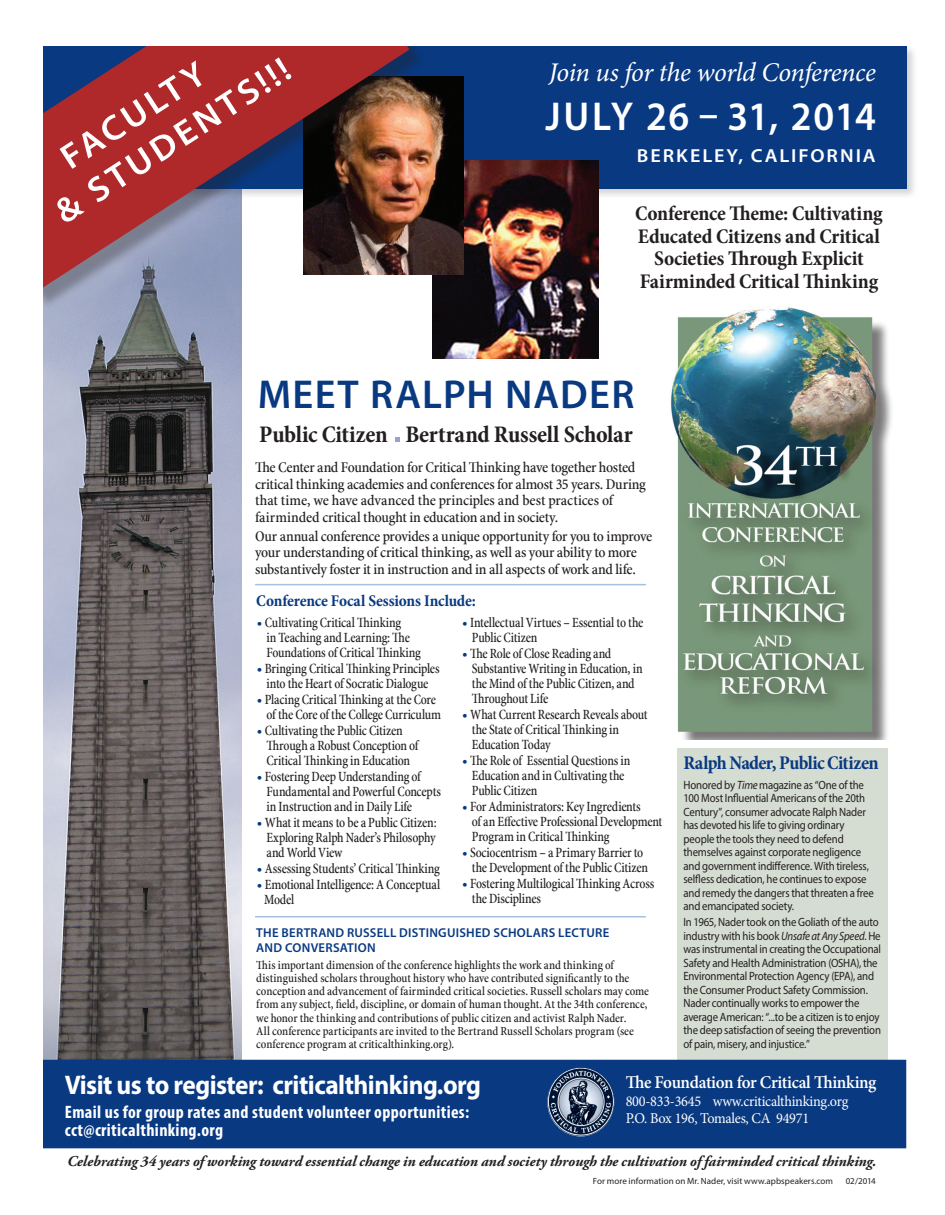
<style>
.page{position:relative;width:945px;height:1215px;background:#fff}
.page>*{position:absolute;margin:0;border:0;box-sizing:border-box;transform-origin:0 0}
.t1{font:600 40.5px "Myriad Pro";letter-spacing:.025em;color:#fff;scale:.96 1}
.t2{font:600 40.5px "Myriad Pro";letter-spacing:.03em;color:#083981}
.t3{font:600 35.1px/42.6px "Myriad Pro";color:#fff;scale:1.07 1}
.t4{font:700 27px "Myriad Pro";letter-spacing:-.02em;color:#fff;scale:.94 1}
.t5{font:italic 27px "Minion Pro";letter-spacing:-.02em;color:#fff}
.t6{font:700 condensed 24px "Minion Pro";letter-spacing:-.01em;color:#231f20}
.t7{font:700 condensed 21px/22.5px "Minion Pro";letter-spacing:-.01em;color:#231f20;text-align:center}
.t8{font:700 condensed 19.5px "Minion Pro";letter-spacing:-.035em;color:#083981}
.t9{font:600 18.9px "Myriad Pro";letter-spacing:.1em;color:#fff;scale:1.07 1}
.t10{font:700 condensed 18px/18px "Myriad Pro";letter-spacing:.02em;color:#fff}
.t11{font:600 18px "Minion Pro";letter-spacing:-.02em;color:#fff;scale:.95 1}
.t12{font:700 condensed 16.5px "Minion Pro";letter-spacing:-.015em;color:#083981}
.t13{font:15px/16.5px "Minion Pro Medium Cn Capt";letter-spacing:-.015em;color:#231f20}
.t14{font:italic 700 15px "Adobe Garamond Pro";letter-spacing:-.005em;color:#231f20}
.t15{font:15px/16.5px "Minion Pro";letter-spacing:-.02em;color:#fff;scale:.95 1}
.t16{font:14.25px/15px "Minion Pro Medium Cn Capt";letter-spacing:-.015em;color:#231f20;scale:.9 1}
.t17{font:600 12.9px/15px "Myriad Pro";letter-spacing:.02em;color:#083981}
.t18{font:12.45px/13px "Minion Pro Medium Cn Capt";color:#231f20;scale:.95 1}
.t19{font:12px/13.5px "Myriad Pro";letter-spacing:-.015em;color:#231f20;scale:.9 1}
.t20{font:9px "Myriad Pro";letter-spacing:.01em;color:#231f20}
.s1{color:#083981}
.s2{font-style:italic}
</style>
<div class="page">
<img style="left:43px;top:310px;width:198px;height:750px">
<div style="left:40px;top:44px;width:878px;height:156px;background:#231f20;opacity:.2"></div>
<div style="left:42px;top:46px;width:864px;height:142px;background:#083981"></div>
<div style="left:677px;top:748px;width:210px;height:320px;background:#d5dcd2"></div>
<img style="left:670px;top:306px;width:222px;height:434px">
<hr style="left:255px;top:584px;width:391px;height:1px;background:#a5c0df">
<div style="left:42px;top:1060px;width:864px;height:88px;background:#083981"></div>
<img style="left:547px;top:1068px;width:67px;height:68px">
<svg style="left:395px;top:437px;width:5px;height:4px"></svg>
<hr style="left:255px;top:916px;width:391px;height:2px;background:#a5c0df">
<img style="left:432px;top:161px;width:167px;height:198px">
<img style="left:427px;top:76px;width:36px;height:198px">
<div style="left:0;top:0;width:427px;height:310px;background:#231f20;opacity:.35"></div>
<svg style="left:0;top:0;width:409px;height:292px"></svg>
<div style="left:34px;top:0;width:888px;height:46px;background:#fff"></div>
<div style="left:0;top:40px;width:42px;height:1155px;background:#fff"></div>
<h2 class="t3" style="left:23px;top:160px;width:257px;text-indent:34px;rotate:-33deg">FA CULTY<br>&amp; STUDEN TS!!!</h2>
<h3 class="t5" style="left:549px;top:54px;width:328px">Join us for the world Conference</h3>
<h1 class="t1" style="left:545px;top:91px;width:346px">JULY 26 – 31, 2014</h1>
<h3 class="t9" style="left:637px;top:143px;width:225px">BERKELEY, CALIFORNIA</h3>
<h3 class="t7" style="left:635px;top:202px;width:249px">Conference Theme: Cultivating<br>Educated Citizens and Critical<br>Societies Through Explicit<br>Fairminded Critical Thinking</h3>
<h1 class="t2" style="left:258px;top:368px;width:354px">MEET RALPH NADER</h1>
<h3 class="t6" style="left:259px;top:417px;width:375px">Public Citizen Bertrand Russell Scholar</h3>
<p class="t13" style="left:255px;top:460px;width:392px">The Center and Foundation for Critical Thinking have together hosted critical thinking academies and conferences for almost 35 years. During that time, we have advanced the principles and best practices of fairminded critical thought in education and in society.</p>
<p class="t13" style="left:255px;top:528px;width:399px">Our annual conference provides a unique opportunity for you to improve your understanding of critical thinking, as well as your ability to more substantively foster it in instruction and in all aspects of work and life.</p>
<p class="t12" style="left:256px;top:589px;width:221px">Conference Focal Sessions Include:</p>
<p class="t16" style="left:267px;top:615px;width:173px;text-indent:-10px"><span class="s1">•</span> Cultivating Critical Thinking<br>in Teaching and Learning: The<br>Foundations of Critical Thinking</p>
<p class="t16" style="left:257px;top:662px;width:204px;text-align:center"><span class="s1">•</span> Bringing Critical Thinking Principles into the Heart of Socratic Dialogue</p>
<p class="t16" style="left:267px;top:693px;width:196px;text-indent:-10px"><span class="s1">•</span> Placing Critical Thinking at the Core of the Core of the College Curriculum</p>
<p class="t16" style="left:267px;top:724px;width:170px;text-indent:-10px"><span class="s1">•</span> Cultivating the Public Citizen<br>Through a Robust Conception of<br>Critical Thinking in Education</p>
<p class="t16" style="left:267px;top:770px;width:195px;text-indent:-10px"><span class="s1">•</span> Fostering Deep Understanding of<br>Fundamental and Powerful Concepts in Instruction and in Daily Life</p>
<p class="t16" style="left:267px;top:816px;width:190px;text-align:justify;text-indent:-10px"><span class="s1">•</span> What it means to be a Public Citizen:<br>Exploring Ralph Nader’s Philosophy and World View</p>
<p class="t16" style="left:257px;top:862px;width:205px"><span class="s1">•</span> Assessing Students’ Critical Thinking</p>
<p class="t16" style="left:264px;top:878px;width:197px;text-indent:-7px"><span class="s1">•</span> Emotional Intelligence: A Conceptual<br>Model</p>
<p class="t16" style="left:472px;top:615px;width:192px;text-indent:-10px"><span class="s1">•</span> Intellectual Virtues – Essential to the<br>Public Citizen</p>
<p class="t16" style="left:472px;top:647px;width:191px;text-indent:-10px"><span class="s1">•</span> The Role of Close Reading and<br>Substantive Writing in Education, in the Mind of the Public Citizen, and<br>Throughout Life</p>
<p class="t16" style="left:472px;top:708px;width:197px;text-indent:-10px"><span class="s1">•</span> What Current Research Reveals about the State of Critical Thinking in<br>Education Today</p>
<p class="t16" style="left:472px;top:754px;width:178px;text-indent:-10px"><span class="s1">•</span> The Role of Essential Questions in<br>Education and in Cultivating the<br>Public Citizen</p>
<p class="t16" style="left:472px;top:800px;width:213px;text-indent:-10px"><span class="s1">•</span> For Administrators: Key Ingredients<br>of an Effective Professional Development<br>Program in Critical Thinking</p>
<p class="t16" style="left:472px;top:846px;width:197px;text-indent:-10px"><span class="s1">•</span> Sociocentrism – a Primary Barrier to the Development of the Public Citizen</p>
<p class="t16" style="left:472px;top:877px;width:204px;text-indent:-10px"><span class="s1">•</span> Fostering Multilogical Thinking Across the Disciplines</p>
<h3 class="t8" style="left:684px;top:749px;width:197px">Ralph Nader, Public Citizen</h3>
<p class="t19" style="left:684px;top:778px;width:213px">Honored by <span class="s2">Time</span> magazine as “One of the 100 Most Influential Americans of the 20th Century”, consumer advocate Ralph Nader has devoted his life to giving ordinary people the tools they need to defend themselves against corporate negligence and government indifference. With tireless, selfless dedication, he continues to expose and remedy the dangers that threaten a free and emancipated society.</p>
<p class="t19" style="left:684px;top:915px;width:221px">In 1965, Nader took on the Goliath of the auto industry with his book <span class="s2">Unsafe at Any Speed</span>. He was instrumental in creating the Occupational Safety and Health Administration (OSHA), the Environmental Protection Agency (EPA), and the Consumer Product Safety Commission.<br>Nader continually works to empower the average American: “...to be a citizen is to enjoy the deep satisfaction of seeing the prevention of pain, misery, and injustice.”</p>
<p class="t11" style="left:626px;top:1070px;width:265px">The Foundation for Critical Thinking</p>
<p class="t15" style="left:626px;top:1093px;width:236px">800-833-3645 www.criticalthinking.org<br>P.O. Box 196, Tomales, CA 94971</p>
<p class="t14" style="left:67px;top:1153px;width:811px">Celebrating 34 years of working toward essential change in education and society through the cultivation of fairminded critical thinking.</p>
<p class="t20" style="left:593px;top:1176px;width:242px">For more information on Mr. Nader, visit www.apbspeakers.com</p>
<p class="t20" style="left:846px;top:1176px;width:32px">02/2014</p>
<p class="t17" style="left:256px;top:925px;width:347px;text-indent:79px">D RUSSELL DISTINGUISHED SCHOLARS LECTURE<br>AN D CONVERSATION</p>
<p class="t18" style="left:256px;top:959px;width:415px">This important dimension of the conference highlights the work and thinking of distinguished scholars throughout history who have contributed significantly to the conception and advancement of fairminded critical societies. Russell scholars may come from any subject, field, discipline, or domain of human thought. At the 34th conference, we honor the thinking and contributions of public citizen and activist Ralph Nader.<br>All conference participants are invited to the Bertrand Russell Scholars program (see conference program at criticalthinking.org).</p>
<p class="t17" style="left:256px;top:925px;width:63px">THE BERTRAN</p>
<h3 class="t4" style="left:65px;top:1067px;width:444px">Visit us to register: criticalthinking.org</h3>
<p class="t10" style="left:65px;top:1103px;width:406px">Email us for group rates and student volunteer opportunities: cct@criticalthinking.org</p>
</div>
